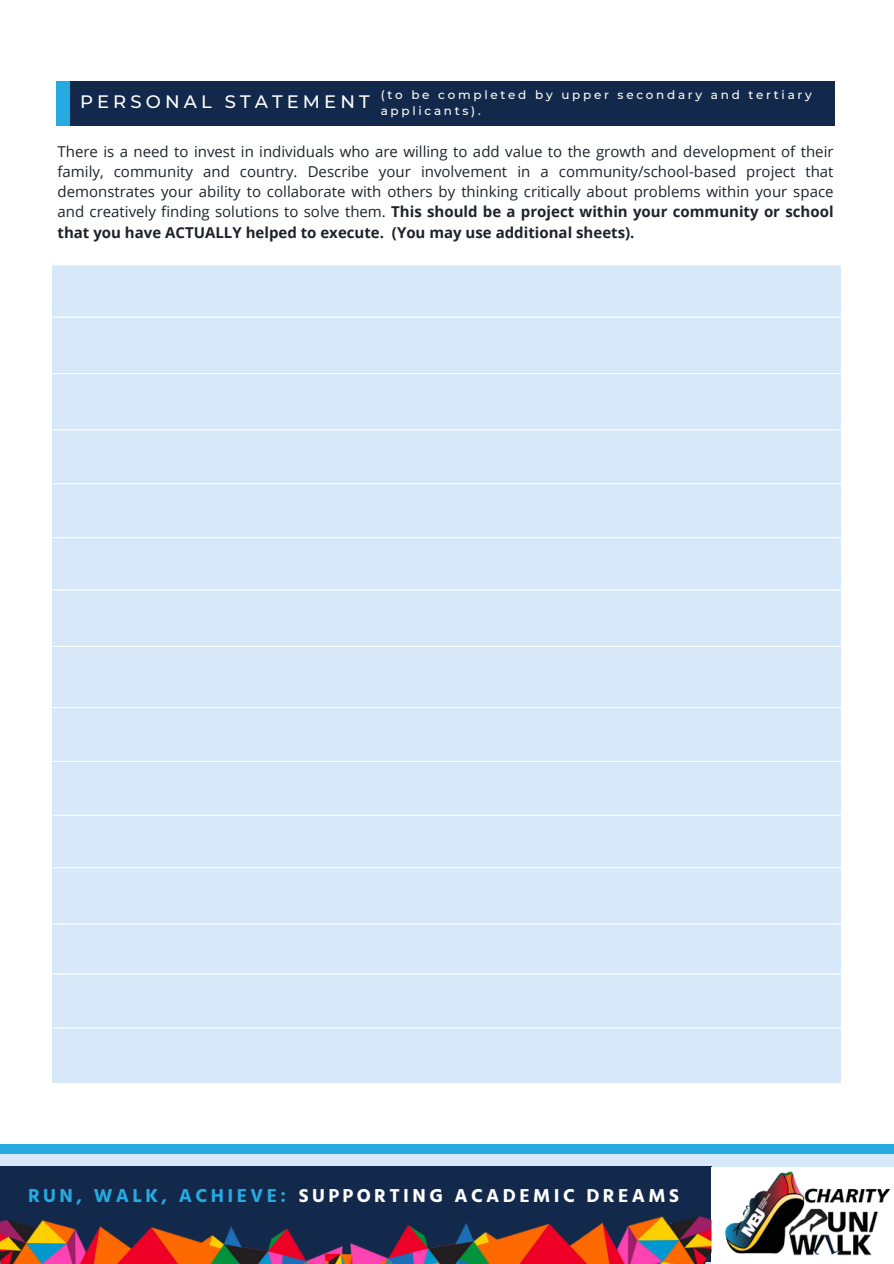
<style>
.page{position:relative;width:894px;height:1264px;background:#fff}
.page>*{position:absolute;margin:0;border:0;box-sizing:border-box;transform-origin:0 0}
.t1{font:700 19.2px "Hind Guntur";letter-spacing:.175em;color:#fff}
.t2{font:700 19.2px "Hind Guntur";letter-spacing:.175em;color:#25aae1}
.t3{font:500 18px "Montserrat";letter-spacing:.23em;color:#fff}
.t4{font:15px/20.2px "Open Sans";color:#1e232b;text-align:justify}
.t5{font:500 12px/15.9px "Montserrat";letter-spacing:.23em;color:#fff}
.s1{font-weight:700}
</style>
<div class="page">
<div style="left:53px;top:265px;width:787px;height:817px;background:#d7e9f8"></div>
<hr style="left:53px;top:316px;width:787px;height:2px;background:#fff">
<hr style="left:53px;top:373px;width:787px;height:1px;background:#fff">
<hr style="left:53px;top:429px;width:787px;height:1px;background:#fff">
<hr style="left:53px;top:483px;width:787px;height:1px;background:#fff">
<hr style="left:53px;top:537px;width:787px;height:1px;background:#fff">
<hr style="left:53px;top:589px;width:787px;height:1px;background:#fff">
<hr style="left:53px;top:646px;width:787px;height:1px;background:#fff">
<hr style="left:53px;top:707px;width:787px;height:1px;background:#fff">
<hr style="left:53px;top:761px;width:787px;height:1px;background:#fff">
<hr style="left:53px;top:814px;width:787px;height:2px;background:#fff">
<hr style="left:53px;top:867px;width:787px;height:1px;background:#fff">
<hr style="left:53px;top:923px;width:787px;height:1px;background:#fff">
<hr style="left:53px;top:973px;width:787px;height:1px;background:#fff">
<hr style="left:53px;top:1027px;width:787px;height:1px;background:#fff">
<div style="left:56px;top:81px;width:30px;height:45px;background:#25aae1"></div>
<div style="left:70px;top:81px;width:764px;height:45px;background:#13294b"></div>
<div style="left:0;top:1144px;width:893px;height:11px;background:#25aae1"></div>
<div style="left:0;top:1153px;width:893px;height:110px;background:#d7e9f8"></div>
<div style="left:0;top:1166px;width:711px;height:95px;background:#13294b"></div>
<div style="left:711px;top:1166px;width:182px;height:97px;background:#fff"></div>
<img style="left:724px;top:1171px;width:167px;height:85px">
<img style="left:0;top:1219px;width:323px;height:44px">
<img style="left:323px;top:1216px;width:389px;height:47px">
<p class="t5" style="left:380px;top:87px;width:432px">(to be completed by upper secondary and tertiary applicants).</p>
<h1 class="t3" style="left:80px;top:90px;width:291px">PERSONAL STATEMENT</h1>
<p class="t4" style="left:57px;top:141px;width:777px">There is a need to invest in individuals who are willing to add value to the growth and development of their family, community and country. Describe your involvement in a community/school-based project that demonstrates your ability to collaborate with others by thinking critically about problems within your space and creatively finding solutions to solve them. <span class="s1">This should be a project within your community or school that you have ACTUALLY helped to execute. (You may use additional sheets).</span></p>
<p class="t2" style="left:28px;top:1183px;width:259px">RUN, WALK, ACHIEVE:</p>
<p class="t1" style="left:299px;top:1183px;width:381px">SUPPORTING ACADEMIC DREAMS</p>
</div>
